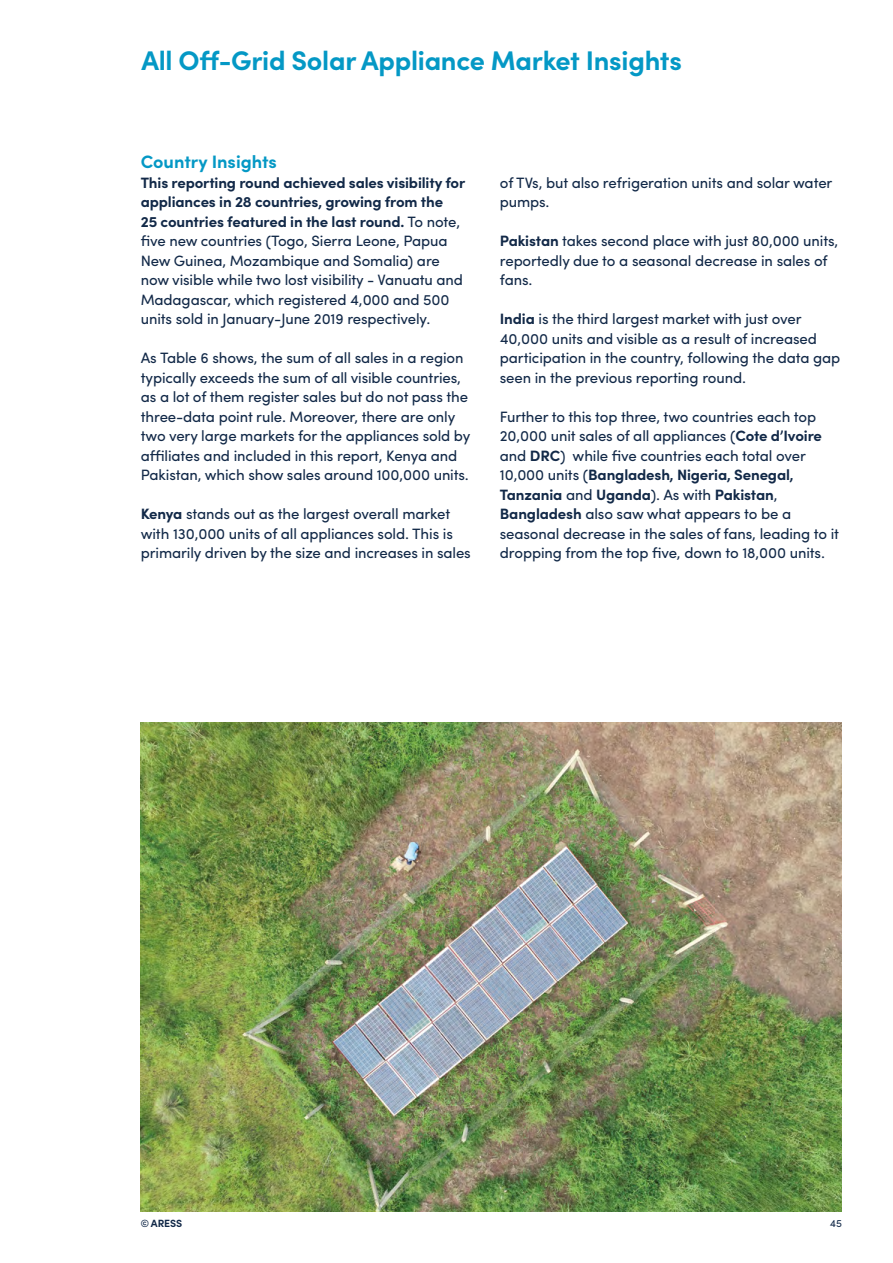
<style>
.page{position:relative;width:893px;height:1263px;background:#fff}
.page>*{position:absolute;margin:0;border:0;box-sizing:border-box;transform-origin:0 0}
.t1{font:700 27px "Sofia Pro";letter-spacing:-.01em;color:#0498c5}
.t2{font:700 18px "Sofia Pro";color:#0498c5}
.t3{font:15px/19.5px "Sofia Pro";letter-spacing:-.01em;color:#122948}
.t4{font:700 10.5px "Sofia Pro";letter-spacing:-.01em;color:#122948}
.t5{font:10.5px "Sofia Pro";color:#122948}
.s1{font-weight:700}
</style>
<div class="page">
<img style="left:141px;top:722px;width:701px;height:490px">
<h1 class="t1" style="left:141px;top:40px;width:542px">All Off-Grid Solar Appliance Market Insights</h1>
<p class="t2" style="left:141px;top:148px;width:138px">Country Insights</p>
<p class="t3" style="left:141px;top:171px;width:326px"><span class="s1">This reporting round achieved sales visibility for appliances in 28 countries, growing from the<br>25 countries featured in the last round.</span> To note, five new countries (Togo, Sierra Leone, Papua New Guinea, Mozambique and Somalia) are now visible while two lost visibility - Vanuatu and Madagascar, which registered 4,000 and 500 units sold in January-June 2019 respectively.</p>
<p class="t3" style="left:141px;top:347px;width:331px">As Table 6 shows, the sum of all sales in a region typically exceeds the sum of all visible countries, as a lot of them register sales but do not pass the three-data point rule. Moreover, there are only two very large markets for the appliances sold by affiliates and included in this report, Kenya and Pakistan, which show sales around 100,000 units.</p>
<p class="t3" style="left:141px;top:503px;width:332px"><span class="s1">Kenya</span> stands out as the largest overall market with 130,000 units of all appliances sold. This is primarily driven by the size and increases in sales</p>
<p class="t3" style="left:500px;top:171px;width:334px">of TVs, but also refrigeration units and solar water pumps.</p>
<p class="t3" style="left:500px;top:230px;width:340px"><span class="s1">Pakistan</span> takes second place with just 80,000 units, reportedly due to a seasonal decrease in sales of fans.</p>
<p class="t3" style="left:500px;top:308px;width:342px"><span class="s1">India</span> is the third largest market with just over 40,000 units and visible as a result of increased participation in the country, following the data gap seen in the previous reporting round.</p>
<p class="t3" style="left:500px;top:405px;width:341px">Further to this top three, two countries each top 20,000 unit sales of all appliances (<span class="s1">Cote d’Ivoire </span>and <span class="s1">DRC</span>) while five countries each total over 10,000 units (<span class="s1">Bangladesh, Nigeria, Senegal, Tanzania</span> and <span class="s1">Uganda</span>). As with <span class="s1">Pakistan</span>, <span class="s1">Bangladesh</span> also saw what appears to be a seasonal decrease in the sales of fans, leading to it dropping from the top five, down to 18,000 units.</p>
<p class="t4" style="left:141px;top:1215px;width:43px">© ARESS</p>
<p class="t5" style="left:830px;top:1216px;width:14px">45</p>
</div>
